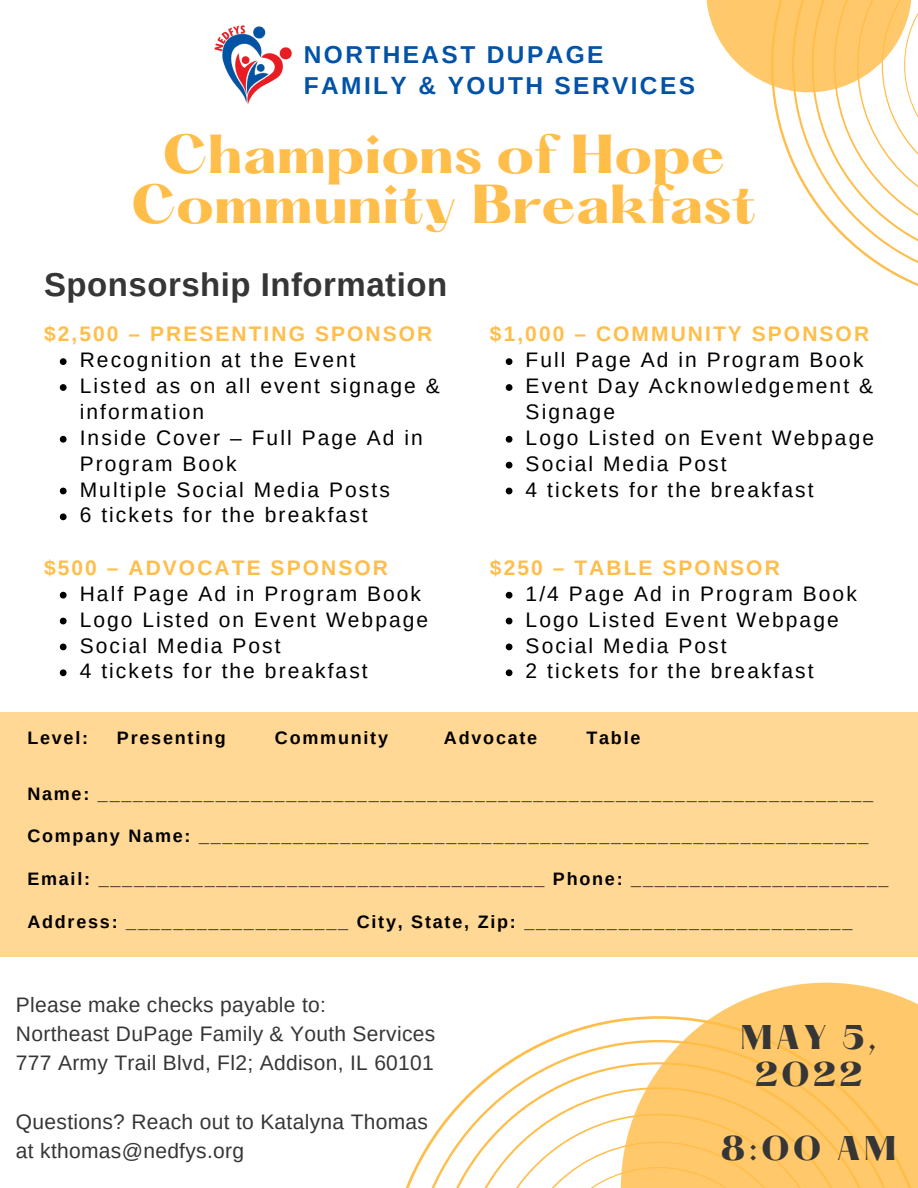
<style>
.page{position:relative;width:918px;height:1188px;background:#fff}
.page>*{position:absolute;margin:0;border:0;box-sizing:border-box;transform-origin:0 0}
.t1{font:800 48px/50.7px "Hatton";color:#ffbd4a;text-align:center}
.t2{font:700 33px "Arimo";letter-spacing:.015em;color:#363636}
.t3{font:800 30px/37.2px "Hatton";letter-spacing:.1em;color:#363636;text-align:center}
.t4{font:700 24.45px "Arimo";letter-spacing:.1em;color:#0253a8}
.t5{font:21px/25.8px "Arimo";letter-spacing:.1em;color:#000}
.t6{font:21px/29.2px "Arimo";letter-spacing:.015em;color:#363636}
.t7{font:700 21px "Arimo";letter-spacing:.1em;color:#ffbd4a}
.t8{font:700 18px "Arimo";letter-spacing:.1em;color:#000}
</style>
<div class="page">
<svg style="left:411px;top:1040px;width:210px;height:148px"></svg>
<svg style="left:621px;top:983px;width:297px;height:205px;background:#ffd07f"></svg>
<svg style="left:706px;top:0;width:212px;height:284px"></svg>
<img style="left:214px;top:25px;width:78px;height:80px">
<div style="left:0;top:712px;width:918px;height:244px;background:#ffd895"></div>
<svg style="left:60px;top:358px;width:7px;height:7px"></svg>
<svg style="left:60px;top:384px;width:7px;height:7px"></svg>
<svg style="left:60px;top:436px;width:7px;height:7px"></svg>
<svg style="left:60px;top:488px;width:7px;height:6px"></svg>
<svg style="left:60px;top:513px;width:7px;height:7px"></svg>
<svg style="left:506px;top:358px;width:6px;height:7px"></svg>
<svg style="left:506px;top:384px;width:6px;height:7px"></svg>
<svg style="left:506px;top:436px;width:6px;height:7px"></svg>
<svg style="left:506px;top:462px;width:6px;height:6px"></svg>
<svg style="left:506px;top:488px;width:6px;height:6px"></svg>
<svg style="left:60px;top:592px;width:7px;height:7px"></svg>
<svg style="left:60px;top:618px;width:7px;height:6px"></svg>
<svg style="left:60px;top:644px;width:7px;height:6px"></svg>
<svg style="left:60px;top:669px;width:7px;height:7px"></svg>
<svg style="left:506px;top:592px;width:6px;height:7px"></svg>
<svg style="left:506px;top:618px;width:6px;height:6px"></svg>
<svg style="left:506px;top:644px;width:6px;height:6px"></svg>
<svg style="left:506px;top:669px;width:6px;height:7px"></svg>
<p class="t4" style="left:304px;top:41px;width:301px">NORTHEAST DUPAGE</p>
<p class="t4" style="left:304px;top:72px;width:393px">FAMILY &amp; YOUTH SERVICES</p>
<p class="t1" style="left:131px;top:134px;width:627px">Champions of Hope<br>Community Breakfast</p>
<p class="t2" style="left:44px;top:267px;width:405px">Sponsorship Information</p>
<p class="t7" style="left:44px;top:322px;width:390px">$2,500 – PRESENTING SPONSOR</p>
<p class="t7" style="left:490px;top:322px;width:381px">$1,000 – COMMUNITY SPONSOR</p>
<p class="t5" style="left:80px;top:347px;width:278px">Recognition at the Event</p>
<p class="t5" style="left:80px;top:373px;width:362px">Listed as on all event signage &amp; information</p>
<p class="t5" style="left:80px;top:425px;width:345px">Inside Cover – Full Page Ad in<br>Program Book</p>
<p class="t5" style="left:80px;top:476px;width:312px">Multiple Social Media Posts</p>
<p class="t5" style="left:80px;top:502px;width:289px">6 tickets for the breakfast</p>
<p class="t5" style="left:526px;top:347px;width:339px">Full Page Ad in Program Book</p>
<p class="t5" style="left:526px;top:373px;width:349px">Event Day Acknowledgement &amp;<br>Signage</p>
<p class="t5" style="left:526px;top:425px;width:350px">Logo Listed on Event Webpage</p>
<p class="t5" style="left:526px;top:451px;width:202px">Social Media Post</p>
<p class="t5" style="left:526px;top:476px;width:289px">4 tickets for the breakfast</p>
<p class="t7" style="left:44px;top:556px;width:345px">$500 – ADVOCATE SPONSOR</p>
<p class="t7" style="left:490px;top:556px;width:291px">$250 – TABLE SPONSOR</p>
<p class="t5" style="left:80px;top:581px;width:343px">Half Page Ad in Program Book</p>
<p class="t5" style="left:80px;top:606px;width:350px">Logo Listed on Event Webpage</p>
<p class="t5" style="left:80px;top:632px;width:202px">Social Media Post</p>
<p class="t5" style="left:80px;top:658px;width:289px">4 tickets for the breakfast</p>
<p class="t5" style="left:526px;top:581px;width:333px">1/4 Page Ad in Program Book</p>
<p class="t5" style="left:526px;top:606px;width:315px">Logo Listed Event Webpage</p>
<p class="t5" style="left:526px;top:632px;width:202px">Social Media Post</p>
<p class="t5" style="left:526px;top:658px;width:289px">2 tickets for the breakfast</p>
<p class="t8" style="left:27px;top:728px;width:62px">Level:</p>
<p class="t8" style="left:117px;top:728px;width:110px">Presenting</p>
<p class="t8" style="left:275px;top:728px;width:115px">Community</p>
<p class="t8" style="left:444px;top:728px;width:95px">Advocate</p>
<p class="t8" style="left:586px;top:728px;width:56px">Table</p>
<p class="t8" style="left:27px;top:783px;width:847px">Name: __________________________________________________________________</p>
<p class="t8" style="left:27px;top:826px;width:843px">Company Name: _________________________________________________________</p>
<p class="t8" style="left:27px;top:869px;width:863px">Email: ______________________________________ Phone: ______________________</p>
<p class="t8" style="left:27px;top:912px;width:827px">Address: ___________________ City, State, Zip: ____________________________</p>
<p class="t6" style="left:16px;top:990px;width:312px">Please make checks payable to:</p>
<p class="t6" style="left:16px;top:1019px;width:421px">Northeast DuPage Family &amp; Youth Services</p>
<p class="t6" style="left:16px;top:1048px;width:420px">777 Army Trail Blvd, Fl2; Addison, IL 60101</p>
<p class="t6" style="left:16px;top:1107px;width:414px">Questions? Reach out to Katalyna Thomas at kthomas@nedfys.org</p>
<p class="t3" style="left:740px;top:1022px;width:139px">MAY 5,<br>2022</p>
<p class="t3" style="left:721px;top:1133px;width:178px">8:00 AM</p>
</div>
